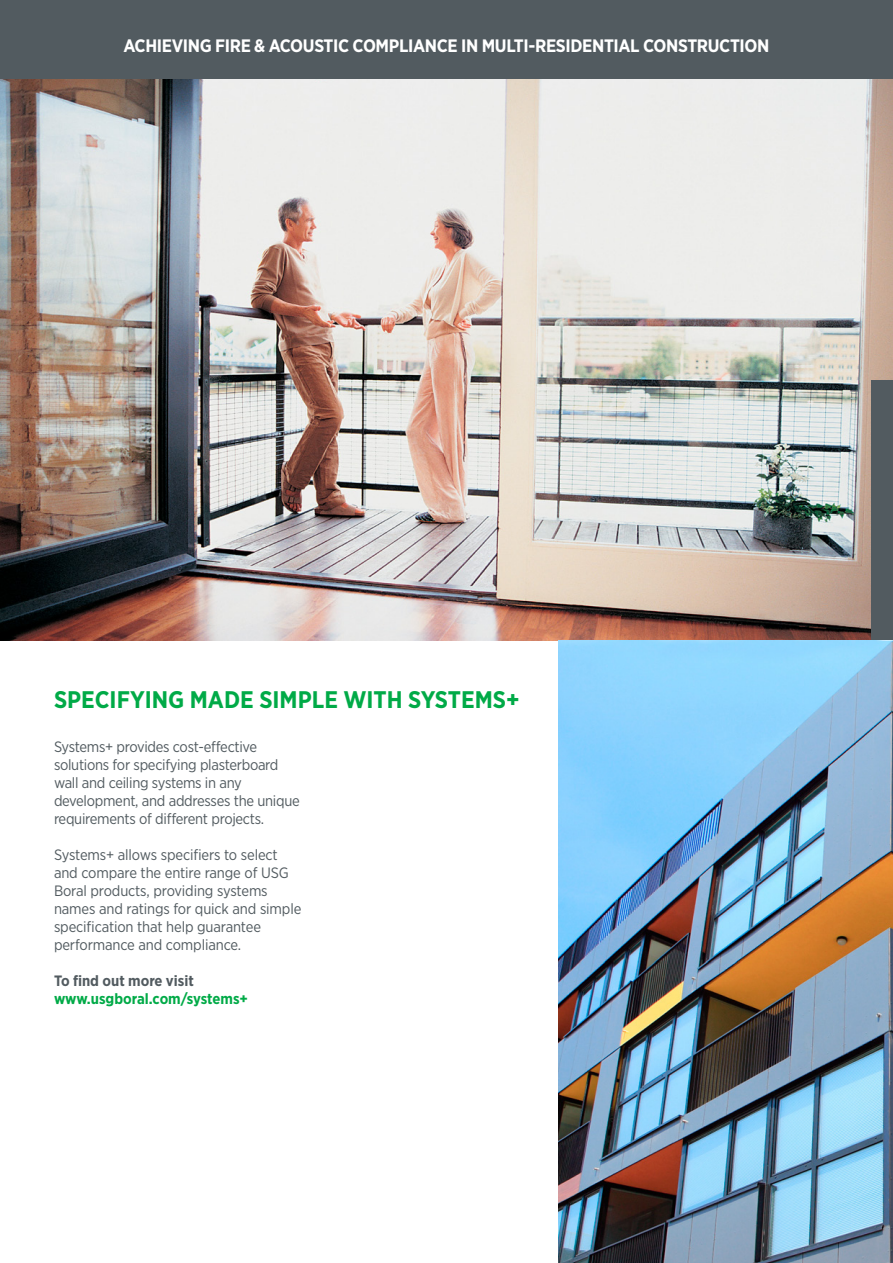
<style>
.page{position:relative;width:893px;height:1263px;background:#fff}
.page>*{position:absolute;margin:0;border:0;box-sizing:border-box;transform-origin:0 0}
.t1{font:700 24px "Gotham Narrow";color:#00aa47}
.t2{font:700 18px "Gotham Narrow";letter-spacing:-.02em;color:#fff}
.t3{font:15px/18px "Gotham Narrow";letter-spacing:-.02em;color:#525b60}
.t4{font:700 15px "Gotham Narrow";color:#00aa47}
.t5{font:700 15px "Gotham Narrow";color:#525b60}
</style>
<div class="page">
<img style="left:0;top:79px;width:893px;height:561px">
<div style="left:0;top:0;width:893px;height:79px;background:#525b60"></div>
<div style="left:872px;top:381px;width:21px;height:259px;background:#525b60"></div>
<img style="left:558px;top:640px;width:335px;height:623px">
<p class="t2" style="left:123px;top:34px;width:647px">ACHIEVING FIRE &amp; ACOUSTIC COMPLIANCE IN MULTI-RESIDENTIAL CONSTRUCTION</p>
<h1 class="t1" style="left:54px;top:684px;width:467px">SPECIFYING MADE SIMPLE WITH SYSTEMS+</h1>
<p class="t3" style="left:54px;top:737px;width:247px">Systems+ provides cost-effective solutions for specifying plasterboard wall and ceiling systems in any development, and addresses the unique requirements of different projects.</p>
<p class="t3" style="left:54px;top:845px;width:249px">Systems+ allows specifiers to select and compare the entire range of USG Boral products, providing systems names and ratings for quick and simple specification that help guarantee performance and compliance.</p>
<p class="t5" style="left:54px;top:971px;width:141px">To find out more visit</p>
<p class="t4" style="left:54px;top:989px;width:196px">www.usgboral.com/systems+</p>
</div>
